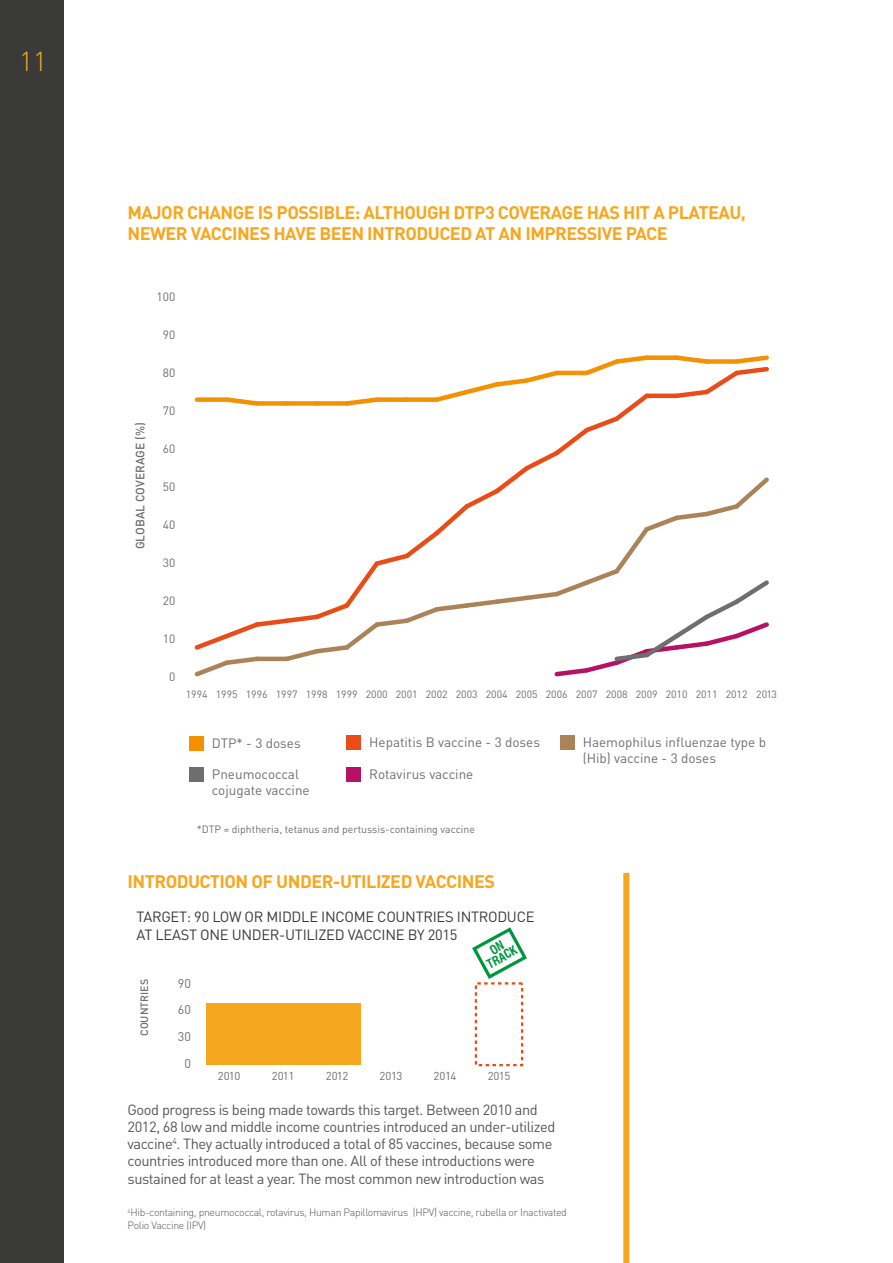
<style>
.page{position:relative;width:893px;height:1263px;background:#fff}
.page>*{position:absolute;margin:0;border:0;box-sizing:border-box;transform-origin:0 0}
.t1{font:300 27px "DIN";color:#f7a71f}
.t2{font:700 18px/21px "DIN";letter-spacing:-.03em;color:#f7a71f}
.t3{font:14.7px/17.2px "DIN";letter-spacing:-.03em;color:#565655}
.t4{font:14.7px/17.5px "DIN";letter-spacing:-.02em;color:#3a3a39}
.t5{font:13.5px/16.4px "DIN";color:#6e6e6e}
.t6{font:12.6px "DIN";color:#6e6e6e}
.t7{font:12.15px/10.8px "Dirtyhouse";color:#00963e;text-align:center}
.t8{font:12px "DIN";color:#6e6e6e}
.t9{font:500 12px "DIN";color:#6e6e6e}
.t10{font:11.4px "DIN";letter-spacing:-.04em;color:#6e6e6e}
.t11{font:500 10.65px "DIN";color:#6e6e6e}
.t12{font:10.5px "DIN";color:#6e6e6e}
.t13{font:300 10.5px/12.8px "DIN";letter-spacing:-.03em;color:#565655}
</style>
<div class="page">
<div style="left:0;top:0;width:64px;height:1263px;background:#3a3a39"></div>
<div style="left:189px;top:736px;width:15px;height:15px;background:#f39100"></div>
<div style="left:346px;top:735px;width:15px;height:15px;background:#e94c16"></div>
<div style="left:560px;top:735px;width:15px;height:15px;background:#aa8359"></div>
<div style="left:189px;top:767px;width:15px;height:15px;background:#6e6e6e"></div>
<div style="left:346px;top:767px;width:15px;height:15px;background:#b71166"></div>
<svg style="left:194px;top:355px;width:575px;height:322px"></svg>
<div style="left:623px;top:873px;width:6px;height:390px;background:#f7a71f"></div>
<div style="left:475px;top:982px;width:48px;height:84px;border:2px dashed #e94c16"></div>
<div style="left:206px;top:1003px;width:154px;height:62px;background:#f7a71f"></div>
<svg style="left:472px;top:927px;width:55px;height:52px"></svg>
<h1 class="t1" style="left:19px;top:44px;width:29px">11</h1>
<p class="t2" style="left:128px;top:201px;width:620px">MAJOR CHANGE IS POSSIBLE: ALTHOUGH DTP3 COVERAGE HAS HIT A PLATEAU,<br>NEWER VACCINES HAVE BEEN INTRODUCED AT AN IMPRESSIVE PACE</p>
<p class="t9" style="left:133px;top:549px;width:129px;rotate:-90deg">GLOBAL COVERAGE (%)</p>
<p class="t8" style="left:156px;top:289px;width:20px">100</p>
<p class="t8" style="left:163px;top:327px;width:14px">90</p>
<p class="t8" style="left:163px;top:365px;width:14px">80</p>
<p class="t8" style="left:163px;top:403px;width:14px">70</p>
<p class="t8" style="left:163px;top:441px;width:14px">60</p>
<p class="t8" style="left:163px;top:479px;width:14px">50</p>
<p class="t8" style="left:163px;top:517px;width:14px">40</p>
<p class="t8" style="left:163px;top:555px;width:14px">30</p>
<p class="t8" style="left:163px;top:593px;width:14px">20</p>
<p class="t8" style="left:163px;top:631px;width:14px">10</p>
<p class="t8" style="left:169px;top:669px;width:8px">0</p>
<p class="t12" style="left:186px;top:687px;width:593px">1994 1995 1996 1997 1998 1999 2000 2001 2002 2003 2004 2005 2006 2007 2008 2009 2010 2011 2012 2013</p>
<p class="t5" style="left:212px;top:734px;width:90px">DTP* - 3 doses</p>
<p class="t5" style="left:369px;top:734px;width:172px">Hepatitis B vaccine - 3 doses</p>
<p class="t5" style="left:212px;top:765px;width:89px">Pneumococcal</p>
<p class="t5" style="left:369px;top:765px;width:106px">Rotavirus vaccine</p>
<p class="t5" style="left:212px;top:782px;width:99px">cojugate vaccine</p>
<p class="t12" style="left:197px;top:822px;width:279px">*DTP = diphtheria, tetanus and pertussis-containing vaccine</p>
<p class="t5" style="left:583px;top:734px;width:185px">Haemophilus influenzae type b (Hib) vaccine - 3 doses</p>
<p class="t2" style="left:128px;top:870px;width:369px">INTRODUCTION OF UNDER-UTILIZED VACCINES</p>
<p class="t4" style="left:137px;top:908px;width:399px">TARGET: 90 LOW OR MIDDLE INCOME COUNTRIES INTRODUCE<br>AT LEAST ONE UNDER-UTILIZED VACCINE BY 2015</p>
<p class="t11" style="left:138px;top:1036px;width:58px;rotate:-90deg">COUNTRIES</p>
<p class="t10" style="left:488px;top:1069px;width:24px">2015</p>
<p class="t7" style="left:480px;top:950px;width:34px;rotate:-28deg">ON<br>TRACK</p>
<p class="t6" style="left:178px;top:975px;width:15px">90</p>
<p class="t6" style="left:178px;top:1002px;width:15px">60</p>
<p class="t6" style="left:178px;top:1029px;width:15px">30</p>
<p class="t6" style="left:184px;top:1056px;width:8px">0</p>
<p class="t10" style="left:218px;top:1069px;width:24px">2010</p>
<p class="t10" style="left:272px;top:1069px;width:24px">2011</p>
<p class="t10" style="left:326px;top:1069px;width:24px">2012</p>
<p class="t10" style="left:380px;top:1069px;width:24px">2013</p>
<p class="t10" style="left:434px;top:1069px;width:24px">2014</p>
<p class="t3" style="left:128px;top:1100px;width:429px">Good progress is being made towards this target. Between 2010 and 2012, 68 low and middle income countries introduced an under-utilized vaccine<sup>4</sup>. They actually introduced a total of 85 vaccines, because some countries introduced more than one. All of these introductions were sustained for at least a year. The most common new introduction was</p>
<p class="t13" style="left:128px;top:1206px;width:441px"><sup>4</sup>Hib-containing, pneumococcal, rotavirus, Human Papillomavirus (HPV) vaccine, rubella or Inactivated<br>Polio Vaccine (IPV)</p>
</div>
